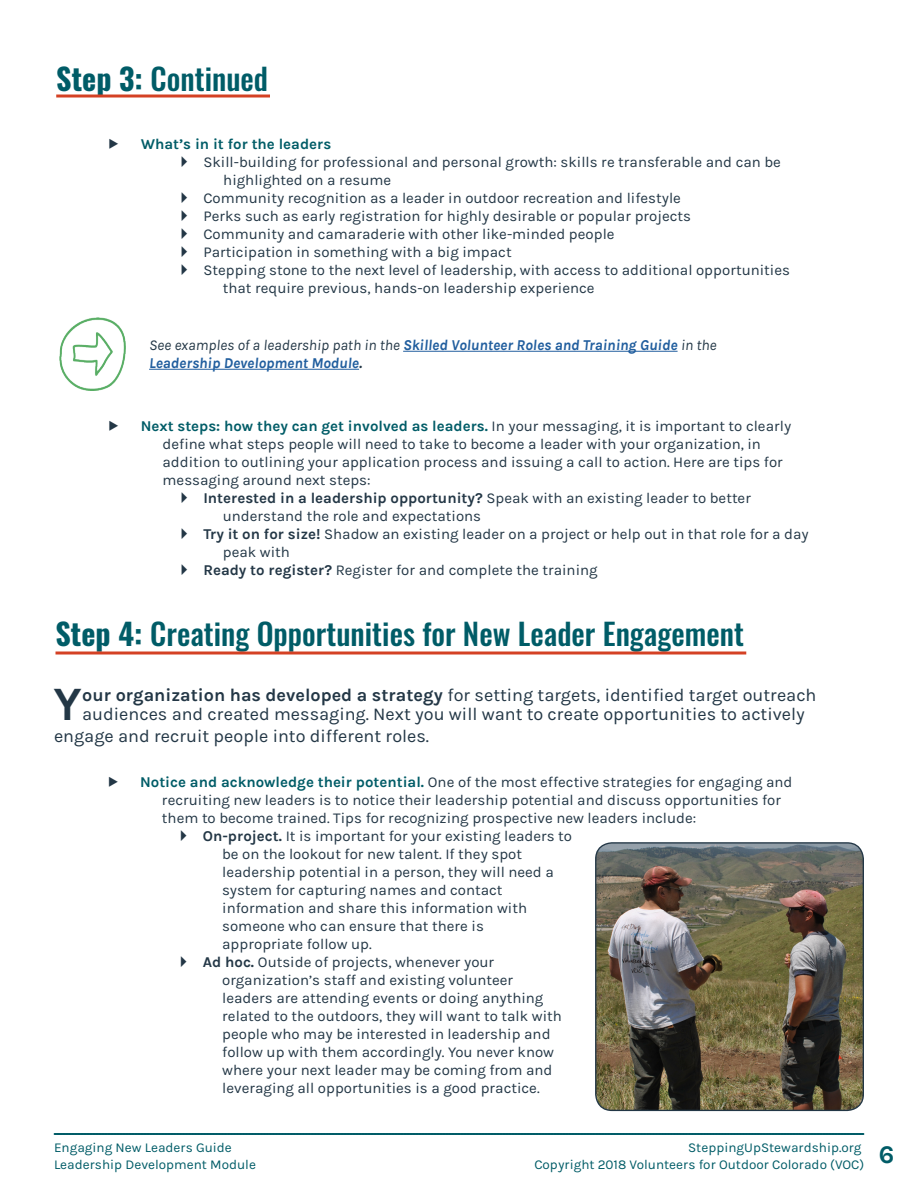
<style>
.page{position:relative;width:918px;height:1188px;background:#fff}
.page>*{position:absolute;margin:0;border:0;box-sizing:border-box;transform-origin:0 0}
.t1{font:700 48px "Karla";color:#233746}
.t2{font:500 30px "Oswald";color:#005c67}
.t3{font:18px/19.5px "Karla";color:#233746}
.t4{font:15px "Karla";color:#233746}
.t5{font:700 15px "Karla";color:#005c67}
.t6{font:italic 700 15px/18px "Karla";color:#215e9e}
.t7{font:700 15px "Karla";color:#233746}
.t8{font:13.5px "Karla";color:#005c67}
.s1{font-weight:700}
.s2{color:#233746}
.s3{font-weight:400;color:#233746}
.s4{font-weight:400}
.s5{font-weight:700;color:#005c67}
</style>
<div class="page">
<hr style="left:54px;top:1133px;width:810px;height:2px;background:#015c67">
<hr style="left:403px;top:351px;width:275px;height:1px;background:#215e9e">
<hr style="left:149px;top:369px;width:210px;height:1px;background:#215e9e">
<hr style="left:56px;top:95px;width:214px;height:3px;background:#d44124">
<img style="left:59px;top:317px;width:67px;height:73px">
<hr style="left:56px;top:652px;width:690px;height:3px;background:#d44124">
<img style="left:596px;top:843px;width:267px;height:267px">
<div style="left:595px;top:842px;width:269px;height:269px;border:1px solid #233746;border-radius:16px"></div>
<h2 class="t2" style="left:56px;top:63px;width:213px"><span class="s1">Step 3:</span> Continued</h2>
<p class="t5" style="left:109px;top:135px;width:224px"><span class="s2">◆</span> What’s in it for the leaders</p>
<p class="t4" style="left:203px;top:154px;width:579px">Skill-building for professional and personal growth: skills re transferable and can be</p>
<p class="t4" style="left:223px;top:172px;width:170px">highlighted on a resume</p>
<p class="t4" style="left:203px;top:190px;width:479px">Community recognition as a leader in outdoor recreation and lifestyle</p>
<p class="t4" style="left:203px;top:208px;width:489px">Perks such as early registration for highly desirable or popular projects</p>
<p class="t4" style="left:203px;top:226px;width:413px">Community and camaraderie with other like-minded people</p>
<p class="t4" style="left:203px;top:244px;width:310px">Participation in something with a big impact</p>
<p class="t4" style="left:203px;top:262px;width:588px">Stepping stone to the next level of leadership, with access to additional opportunities</p>
<p class="t4" style="left:223px;top:280px;width:373px">that require previous, hands-on leadership experience</p>
<p class="t6" style="left:149px;top:336px;width:569px"><span class="s3">See examples of a leadership path in the</span> Skilled Volunteer Roles and Training Guide <span class="s3">in the<br></span>Leadership Development Module<span class="s2">.</span></p>
<p class="t5" style="left:109px;top:417px;width:684px"><span class="s2">◆</span> Next steps: how they can get involved as leaders. <span class="s3">In your messaging, it is important to clearly</span></p>
<p class="t4" style="left:163px;top:436px;width:600px">define what steps people will need to take to become a leader with your organization, in</p>
<p class="t4" style="left:163px;top:454px;width:622px">addition to outlining your application process and issuing a call to action. Here are tips for</p>
<p class="t4" style="left:163px;top:472px;width:210px">messaging around next steps:</p>
<p class="t7" style="left:203px;top:489px;width:549px">Interested in a leadership opportunity? <span class="s4">Speak with an existing leader to better</span></p>
<p class="t4" style="left:223px;top:508px;width:260px">understand the role and expectations</p>
<p class="t4" style="left:203px;top:526px;width:607px"><span class="s1">Try it on for size!</span> Shadow an existing leader on a project or help out in that role for a day</p>
<p class="t4" style="left:223px;top:544px;width:69px">peak with</p>
<p class="t4" style="left:203px;top:562px;width:396px"><span class="s1">Ready to register?</span> Register for and complete the training</p>
<h2 class="t2" style="left:56px;top:618px;width:690px"><span class="s1">Step 4:</span> Creating Opportunities for New Leader Engagement</h2>
<h1 class="t1" style="left:53px;top:677px;width:31px">Y</h1>
<p class="t3" style="left:82px;top:686px;width:736px"><span class="s1">our organization has developed a strategy</span> for setting targets, identified target outreach audiences and created messaging. Next you will want to create opportunities to actively</p>
<p class="t3" style="left:54px;top:727px;width:377px">engage and recruit people into different roles.</p>
<p class="t4" style="left:108px;top:774px;width:686px">◆ <span class="s5">Notice and acknowledge their potential.</span> One of the most effective strategies for engaging and</p>
<p class="t4" style="left:162px;top:792px;width:621px">recruiting new leaders is to notice their leadership potential and discuss opportunities for</p>
<p class="t4" style="left:162px;top:810px;width:536px">them to become trained. Tips for recognizing prospective new leaders include:</p>
<p class="t4" style="left:203px;top:828px;width:371px"><span class="s1">On-project.</span> It is important for your existing leaders to</p>
<p class="t4" style="left:222px;top:846px;width:301px">be on the lookout for new talent. If they spot</p>
<p class="t4" style="left:222px;top:864px;width:333px">leadership potential in a person, they will need a</p>
<p class="t4" style="left:222px;top:882px;width:282px">system for capturing names and contact</p>
<p class="t4" style="left:222px;top:900px;width:306px">information and share this information with</p>
<p class="t4" style="left:222px;top:918px;width:263px">someone who can ensure that there is</p>
<p class="t4" style="left:222px;top:936px;width:151px">appropriate follow up.</p>
<p class="t4" style="left:203px;top:954px;width:293px"><span class="s1">Ad hoc.</span> Outside of projects, whenever your</p>
<p class="t4" style="left:222px;top:972px;width:293px">organization’s staff and existing volunteer</p>
<p class="t4" style="left:222px;top:990px;width:323px">leaders are attending events or doing anything</p>
<p class="t4" style="left:222px;top:1008px;width:341px">related to the outdoors, they will want to talk with</p>
<p class="t4" style="left:222px;top:1026px;width:330px">people who may be interested in leadership and</p>
<p class="t4" style="left:222px;top:1044px;width:333px">follow up with them accordingly. You never know</p>
<p class="t4" style="left:222px;top:1062px;width:332px">where your next leader may be coming from and</p>
<p class="t4" style="left:222px;top:1080px;width:319px">leveraging all opportunities is a good practice.</p>
<p class="t8" style="left:54px;top:1141px;width:179px">Engaging New Leaders Guide</p>
<p class="t8" style="left:688px;top:1141px;width:175px">SteppingUpStewardship.org</p>
<p class="t8" style="left:54px;top:1157px;width:204px">Leadership Development Module</p>
<p class="t8" style="left:534px;top:1157px;width:361px">Copyright 2018 Volunteers for Outdoor Colorado (VOC) <sup>6</sup></p>
</div>
